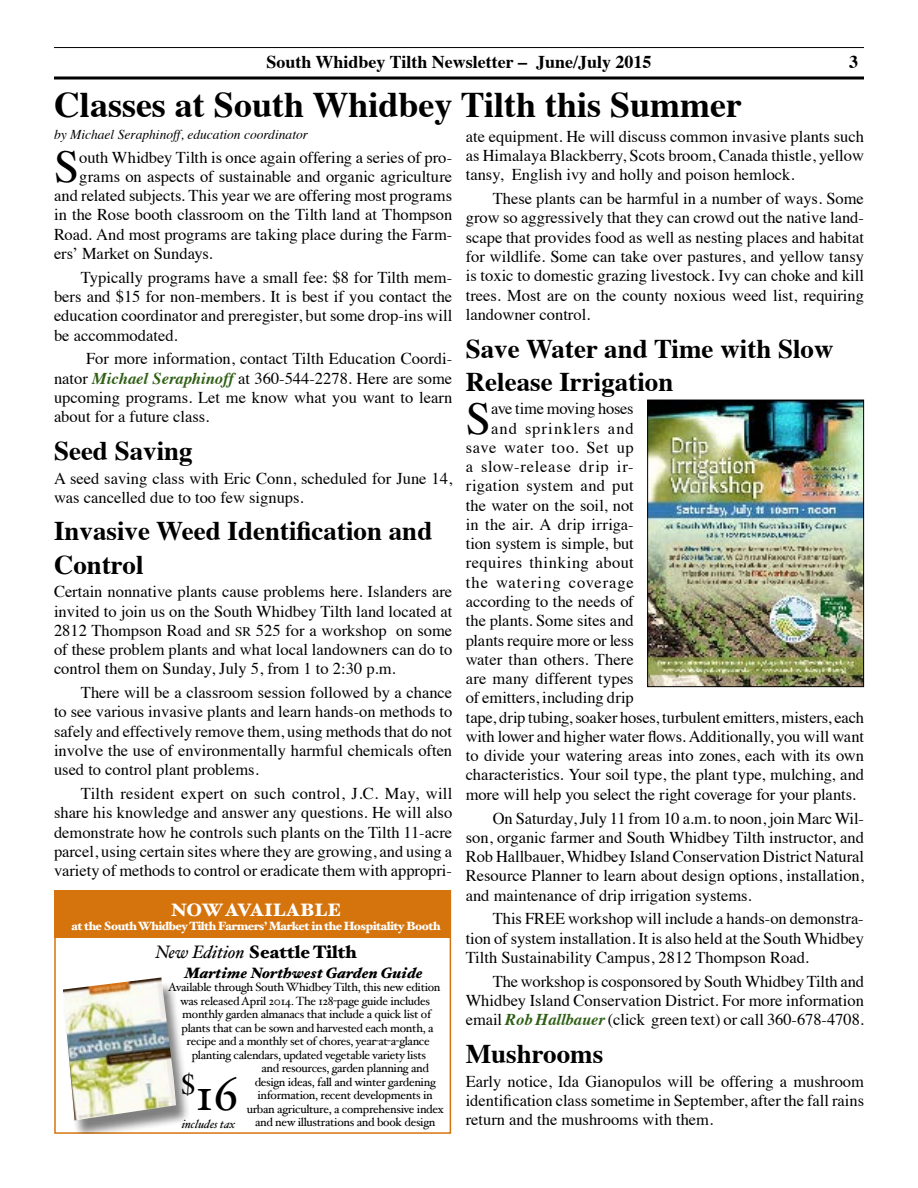
<style>
.page{position:relative;width:918px;height:1188px;background:#fff}
.page>*{position:absolute;margin:0;border:0;box-sizing:border-box;transform-origin:0 0}
.t1{font:48px "Hoefler Text";color:#000}
.t2{font:45.45px "Times";color:#000}
.t3{font:700 36px "Times";color:#000}
.t4{font:700 27px/33px "Times";color:#000}
.t5{font:700 18px "Times";color:#000}
.t6{font:900 18px "Hoefler Text";color:#000}
.t7{font:900 18px "Hoefler Text";color:#fff}
.t8{font:16.5px/19.2px "Times";color:#000;text-align:justify}
.t9{font:16.5px "Times";letter-spacing:.055em;color:#000}
.t10{font:16.5px "Times";letter-spacing:.02em;color:#000}
.t11{font:16.5px "Times";letter-spacing:.03em;color:#000}
.t12{font:16.5px "Times";letter-spacing:.045em;color:#000}
.t13{font:16.5px "Times";letter-spacing:.065em;color:#000}
.t14{font:italic 900 15px "Hoefler Text";color:#000}
.t15{font:italic 13.5px "Times";color:#000}
.t16{font:12px "Hoefler Text";letter-spacing:-.025em;color:#000}
.t17{font:900 12px "Hoefler Text";letter-spacing:-.04em;color:#fff}
.t18{font:italic 12px "Hoefler Text";color:#000}
.s1{font-weight:700;font-style:italic;color:#2f5f14}
.s2{font-family:"Times Roman SC800";font-size:13.2px}
.s3{font-style:italic}
.s4{font-weight:400;font-style:italic}
</style>
<div class="page">
<hr style="left:54px;top:47px;width:810px;height:1px;background:#000">
<svg style="left:54px;top:76px;width:810px;height:4px"></svg>
<img style="left:649px;top:402px;width:213px;height:283px">
<div style="left:647px;top:400px;width:217px;height:287px;border:1px solid #000"></div>
<div style="left:54px;top:890px;width:397px;height:48px;background:#d5740d"></div>
<div style="left:54px;top:890px;width:397px;height:244px;border:2px solid #d5740d"></div>
<div style="left:62px;top:980px;width:128px;height:154px;background:#000;opacity:.5"></div>
<img style="left:63px;top:977px;width:113px;height:143px">
<p class="t5" style="left:266px;top:44px;width:387px">South Whidbey Tilth Newsletter – June/July 2015</p>
<p class="t5" style="left:849px;top:44px;width:10px">3</p>
<h3 class="t3" style="left:54px;top:70px;width:690px">Classes at South Whidbey Tilth this Summer</h3>
<p class="t15" style="left:54px;top:123px;width:256px">by Michael Seraphinoff, education coordinator</p>
<h2 class="t2" style="left:54px;top:124px;width:27px">S</h2>
<p class="t8" style="left:79px;top:146px;width:374px">outh Whidbey Tilth is once again offering a series of pro-</p>
<p class="t8" style="left:466px;top:125px;width:400px">ate equipment. He will discuss common invasive plants such as Himalaya Blackberry, Scots broom, Canada thistle, yellow tansy, English ivy and holly and poison hemlock.</p>
<p class="t8" style="left:466px;top:188px;width:400px;text-indent:27px">These plants can be harmful in a number of ways. Some grow so aggressively that they can crowd out the native land&shy;scape that provides food as well as nesting places and habitat for wildlife. Some can take over pastures, and yellow tansy is toxic to domestic grazing livestock. Ivy can choke and kill trees. Most are on the county noxious weed list, requiring landowner control.</p>
<h3 class="t4" style="left:466px;top:329px;width:369px">Save Water and Time with Slow<br>Release Irrigation</h3>
<h2 class="t2" style="left:466px;top:376px;width:27px">S</h2>
<p class="t8" style="left:491px;top:398px;width:144px">ave time moving hoses</p>
<p class="t8" style="left:79px;top:165px;width:374px">grams on aspects of sustainable and organic agriculture</p>
<p class="t8" style="left:54px;top:185px;width:400px">and related subjects. This year we are offering most programs</p>
<p class="t8" style="left:54px;top:204px;width:400px">in the Rose booth classroom on the Tilth land at Thompson</p>
<p class="t8" style="left:54px;top:223px;width:400px">Road. And most programs are taking place during the Farm-</p>
<p class="t8" style="left:54px;top:242px;width:160px">ers’ Market on Sundays.</p>
<p class="t8" style="left:54px;top:266px;width:400px;text-indent:27px">Typically programs have a small fee: $8 for Tilth mem&shy;bers and $15 for non-members. It is best if you contact the education coordinator and preregister, but some drop-ins will be accommodated.</p>
<p class="t8" style="left:54px;top:348px;width:400px;text-indent:32px">For more information, contact Tilth Education Coordi&shy;nator <span class="s1">Michael Seraphinoff</span> at 360-544-2278. Here are some upcoming programs. Let me know what you want to learn about for a future class.</p>
<h3 class="t4" style="left:54px;top:431px;width:140px">Seed Saving</h3>
<p class="t8" style="left:54px;top:467px;width:400px">A seed saving class with Eric Conn, scheduled for June 14, was cancelled due to too few signups.</p>
<h3 class="t4" style="left:54px;top:512px;width:380px">Invasive Weed Identification and<br>Control</h3>
<p class="t8" style="left:54px;top:581px;width:400px">Certain nonnative plants cause problems here. Islanders are invited to join us on the South Whidbey Tilth land located at 2812 Thompson Road and <span class="s2">sr</span> 525 for a workshop on some of these problem plants and what local landowners can do to control them on Sunday, July 5, from 1 to 2:30 p.m.</p>
<p class="t8" style="left:54px;top:682px;width:400px;text-indent:27px">There will be a classroom session followed by a chance to see various invasive plants and learn hands-on methods to safely and effectively remove them, using methods that do not involve the use of environmentally harmful chemicals often used to control plant problems.</p>
<p class="t8" style="left:54px;top:782px;width:400px;text-indent:27px">Tilth resident expert on such control, J.C. May, will share his knowledge and answer any questions. He will also demonstrate how he controls such plants on the Tilth 11-acre parcel, using certain sites where they are growing, and using a variety of methods to control or eradicate them with appropri-</p>
<p class="t13" style="left:491px;top:413px;width:144px">and sprinklers and</p>
<p class="t12" style="left:466px;top:432px;width:170px">save water too. Set up</p>
<p class="t9" style="left:466px;top:451px;width:170px">a slow-release drip ir-</p>
<p class="t8" style="left:466px;top:475px;width:169px">rigation system and put</p>
<p class="t8" style="left:466px;top:494px;width:170px">the water on the soil, not</p>
<p class="t10" style="left:466px;top:509px;width:170px">in the air. A drip irriga-</p>
<p class="t8" style="left:466px;top:533px;width:170px">tion system is simple, but</p>
<p class="t11" style="left:466px;top:547px;width:170px">requires thinking about</p>
<p class="t9" style="left:466px;top:567px;width:170px">the watering coverage</p>
<p class="t8" style="left:466px;top:590px;width:170px">according to the needs of</p>
<p class="t8" style="left:466px;top:610px;width:170px">the plants. Some sites and</p>
<p class="t8" style="left:466px;top:629px;width:170px">plants require more or less</p>
<p class="t8" style="left:466px;top:648px;width:170px">water than others. There</p>
<p class="t8" style="left:466px;top:668px;width:169px">are many different types</p>
<p class="t8" style="left:466px;top:687px;width:170px">of emitters, including drip</p>
<p class="t8" style="left:466px;top:706px;width:400px">tape, drip tubing, soaker hoses, turbulent emitters, misters, each</p>
<p class="t8" style="left:466px;top:725px;width:400px">with lower and higher water flows. Additionally, you will want</p>
<p class="t8" style="left:466px;top:745px;width:400px">to divide your watering areas into zones, each with its own</p>
<p class="t8" style="left:466px;top:764px;width:400px">characteristics. Your soil type, the plant type, mulching, and</p>
<p class="t8" style="left:466px;top:783px;width:392px">more will help you select the right coverage for your plants.</p>
<p class="t8" style="left:466px;top:807px;width:400px;text-indent:27px">On Saturday, July 11 from 10 a.m. to noon, join Marc Wil&shy;son, organic farmer and South Whidbey Tilth instructor, and Rob Hallbauer, Whidbey Island Conservation District Natural Resource Planner to learn about design options, installation, and maintenance of drip irrigation systems.</p>
<p class="t8" style="left:466px;top:908px;width:400px;text-indent:27px">This FREE workshop will include a hands-on demonstra&shy;tion of system installation. It is also held at the South Whidbey Tilth Sustainability Campus, 2812 Thompson Road.</p>
<p class="t8" style="left:466px;top:970px;width:400px;text-indent:27px">The workshop is cosponsored by South Whidbey Tilth and Whidbey Island Conservation District. For more information email <span class="s1">Rob Hallbauer</span> (click green text) or call 360-678-4708<span class="s3">.</span></p>
<h3 class="t4" style="left:466px;top:1035px;width:139px">Mushrooms</h3>
<p class="t8" style="left:466px;top:1070px;width:400px">Early notice, Ida Gianopulos will be offering a mushroom identification class sometime in September, after the fall rains return and the mushrooms with them.</p>
<p class="t7" style="left:171px;top:899px;width:172px">NOW AVAILABLE</p>
<p class="t17" style="left:71px;top:919px;width:371px">at the South Whidbey Tilth Farmers’ Market in the Hospitality Booth</p>
<p class="t6" style="left:155px;top:942px;width:203px"><span class="s4">New Edition</span> Seattle Tilth</p>
<p class="t14" style="left:185px;top:964px;width:240px">Martime Northwest Garden Guide</p>
<p class="t16" style="left:168px;top:980px;width:274px">Available through South Whidbey Tilth, this new edition</p>
<p class="t16" style="left:180px;top:994px;width:251px">was released April 2014. The 128-page guide includes</p>
<p class="t16" style="left:182px;top:1007px;width:250px">monthly garden almanacs that include a quick list of</p>
<p class="t16" style="left:181px;top:1021px;width:254px">plants that can be sown and harvested each month, a</p>
<p class="t16" style="left:187px;top:1034px;width:245px">recipe and a monthly set of chores, year-at-a-glance</p>
<p class="t16" style="left:192px;top:1048px;width:236px">planting calendars, updated vegetable variety lists</p>
<p class="t16" style="left:262px;top:1061px;width:169px">and resources, garden planning and</p>
<p class="t16" style="left:255px;top:1075px;width:182px">design ideas, fall and winter gardening</p>
<p class="t16" style="left:258px;top:1088px;width:177px">information, recent developments in</p>
<p class="t16" style="left:247px;top:1102px;width:198px">urban agriculture, a comprehensive index</p>
<p class="t16" style="left:255px;top:1115px;width:182px">and new illustrations and book design</p>
<h1 class="t1" style="left:181px;top:1066px;width:59px"><sup>$</sup>16</h1>
<p class="t18" style="left:182px;top:1117px;width:55px">includes tax</p>
</div>
